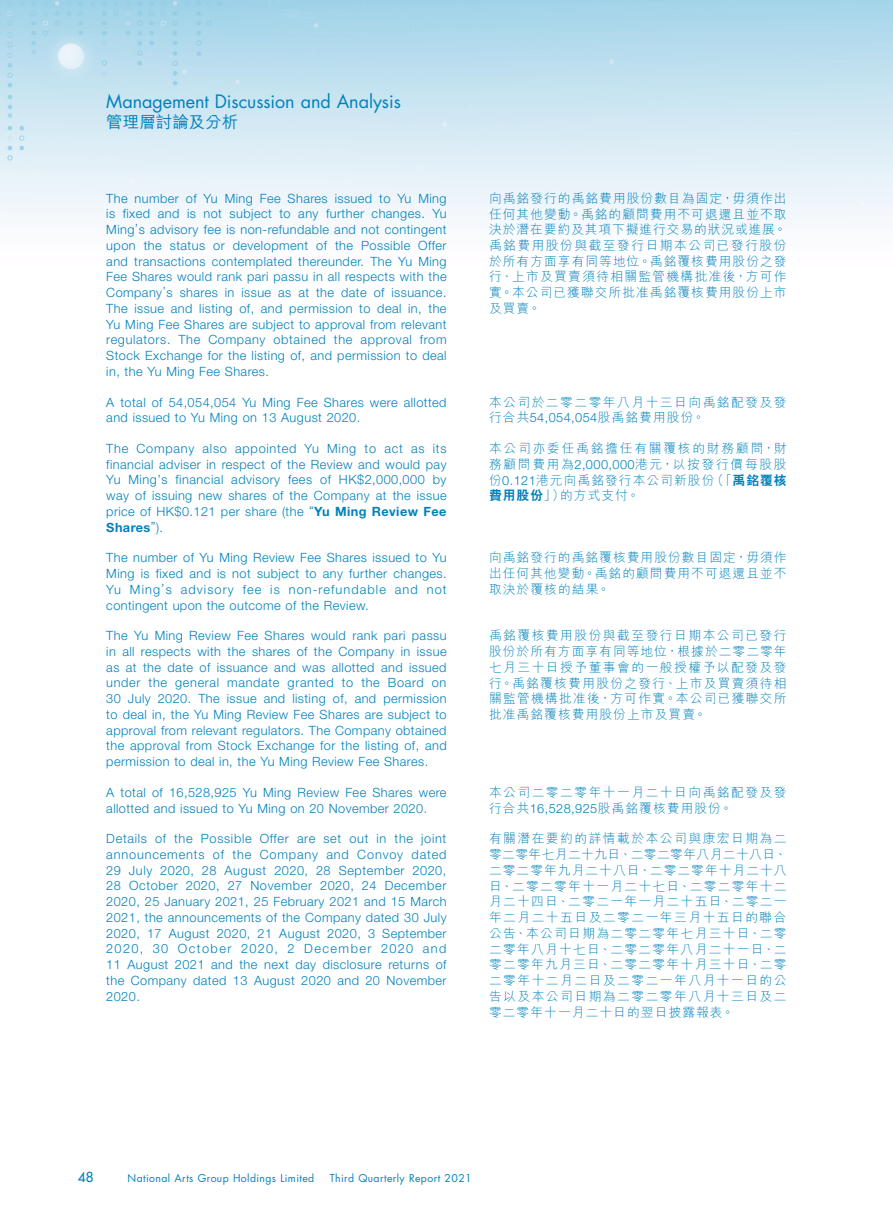
<style>
.page{position:relative;width:893px;height:1212px;background:#fff}
.page>*{position:absolute;margin:0;border:0;box-sizing:border-box;transform-origin:0 0}
.t1{font:18px "Futura Std";letter-spacing:-.005em;color:#0081bb}
.t2{font:500 16.5px "M Hei HK";color:#0081bb}
.t3{font:500 13.5px "Futura Std";color:#0081bb}
.t4{font:300 12.75px/15.8px "Helvetica Neue LT Std";letter-spacing:.035em;color:#0081bb;text-align:justify}
.t5{font:300 12.75px/15.8px "M Hei HK";letter-spacing:.1em;color:#0081bb;text-align:justify}
.t6{font:10.5px "Futura Std";letter-spacing:.035em;color:#0081bb}
.s1{font-weight:700}
.s2{font-family:"Helvetica Neue LT Std"}
.s3{font-family:"C Hei 2 HK";font-weight:800}
</style>
<div class="page">
<h1 class="t1" style="left:106px;top:90px;width:296px">Management Discussion and Analysis</h1>
<p class="t2" style="left:106px;top:110px;width:134px">管理層討論及分析</p>
<p class="t4" style="left:106px;top:190px;width:342px">The number of Yu Ming Fee Shares issued to Yu Ming is fixed and is not subject to any further changes. Yu Ming’s advisory fee is non-refundable and not contingent upon the status or development of the Possible Offer and transactions contemplated thereunder. The Yu Ming Fee Shares would rank pari passu in all respects with the Company’s shares in issue as at the date of issuance.<br>The issue and listing of, and permission to deal in, the Yu Ming Fee Shares are subject to approval from relevant regulators. The Company obtained the approval from Stock Exchange for the listing of, and permission to deal in, the Yu Ming Fee Shares.</p>
<p class="t4" style="left:106px;top:394px;width:342px">A total of 54,054,054 Yu Ming Fee Shares were allotted and issued to Yu Ming on 13 August 2020.</p>
<p class="t4" style="left:106px;top:440px;width:342px">The Company also appointed Yu Ming to act as its financial adviser in respect of the Review and would pay Yu Ming’s financial advisory fees of HK$2,000,000 by way of issuing new shares of the Company at the issue price of HK$0.121 per share (the “<span class="s1">Yu Ming Review Fee Shares</span>”).</p>
<p class="t4" style="left:106px;top:550px;width:342px">The number of Yu Ming Review Fee Shares issued to Yu Ming is fixed and is not subject to any further changes.<br>Yu Ming’s advisory fee is non-refundable and not contingent upon the outcome of the Review.</p>
<p class="t4" style="left:106px;top:627px;width:342px">The Yu Ming Review Fee Shares would rank pari passu in all respects with the shares of the Company in issue as at the date of issuance and was allotted and issued under the general mandate granted to the Board on 30 July 2020. The issue and listing of, and permission to deal in, the Yu Ming Review Fee Shares are subject to approval from relevant regulators. The Company obtained the approval from Stock Exchange for the listing of, and permission to deal in, the Yu Ming Review Fee Shares.</p>
<p class="t4" style="left:106px;top:784px;width:342px">A total of 16,528,925 Yu Ming Review Fee Shares were allotted and issued to Yu Ming on 20 November 2020.</p>
<p class="t4" style="left:106px;top:830px;width:342px">Details of the Possible Offer are set out in the joint announcements of the Company and Convoy dated 29 July 2020, 28 August 2020, 28 September 2020, 28 October 2020, 27 November 2020, 24 December 2020, 25 January 2021, 25 February 2021 and 15 March 2021, the announcements of the Company dated 30 July 2020, 17 August 2020, 21 August 2020, 3 September 2020, 30 October 2020, 2 December 2020 and 11 August 2021 and the next day disclosure returns of the Company dated 13 August 2020 and 20 November 2020.</p>
<p class="t5" style="left:489px;top:190px;width:299px">向禹銘發行的禹銘費用股份數目為固定，毋須作出任何其他變動。禹銘的顧問費用不可退還且並不取決於潛在要約及其項下擬進行交易的狀況或進展。禹銘費用股份與截至發行日期本公司已發行股份於所有方面享有同等地位。禹銘覆核費用股份之發行、上市及買賣須待相關監管機構批准後，方可作實。本公司已獲聯交所批准禹銘覆核費用股份上市及買賣。</p>
<p class="t5" style="left:489px;top:394px;width:299px">本公司於二零二零年八月十三日向禹銘配發及發行合共<span class="s2">54,054,054</span>股禹銘費用股份。</p>
<p class="t5" style="left:489px;top:440px;width:299px">本公司亦委任禹銘擔任有關覆核的財務顧問，財務顧問費用為<span class="s2">2,000,000</span>港元，以按發行價每股股份<span class="s2">0.121</span>港元向禹銘發行本公司新股份（「<span class="s3">禹銘覆核費用股份</span>」）的方式支付。</p>
<p class="t5" style="left:489px;top:550px;width:299px">向禹銘發行的禹銘覆核費用股份數目固定，毋須作出任何其他變動。禹銘的顧問費用不可退還且並不取決於覆核的結果。</p>
<p class="t5" style="left:489px;top:627px;width:299px">禹銘覆核費用股份與截至發行日期本公司已發行股份於所有方面享有同等地位，根據於二零二零年七月三十日授予董事會的一般授權予以配發及發行。禹銘覆核費用股份之發行、上市及買賣須待相關監管機構批准後，方可作實。本公司已獲聯交所批准禹銘覆核費用股份上市及買賣。</p>
<p class="t5" style="left:489px;top:784px;width:299px">本公司二零二零年十一月二十日向禹銘配發及發行合共<span class="s2">16,528,925</span>股禹銘覆核費用股份。</p>
<p class="t5" style="left:489px;top:830px;width:299px">有關潛在要約的詳情載於本公司與康宏日期為二零二零年七月二十九日、二零二零年八月二十八日、二零二零年九月二十八日、二零二零年十月二十八日、二零二零年十一月二十七日、二零二零年十二月二十四日、二零二一年一月二十五日、二零二一年二月二十五日及二零二一年三月十五日的聯合公告、本公司日期為二零二零年七月三十日、二零二零年八月十七日、二零二零年八月二十一日、二零二零年九月三日、二零二零年十月三十日、二零二零年十二月二日及二零二一年八月十一日的公告以及本公司日期為二零二零年八月十三日及二零二零年十一月二十日的翌日披露報表。</p>
<p class="t3" style="left:78px;top:1169px;width:17px">48</p>
<p class="t6" style="left:128px;top:1171px;width:188px">National Arts Group Holdings Limited</p>
<p class="t6" style="left:330px;top:1171px;width:143px">Third Quarterly Report 2021</p>
</div>
